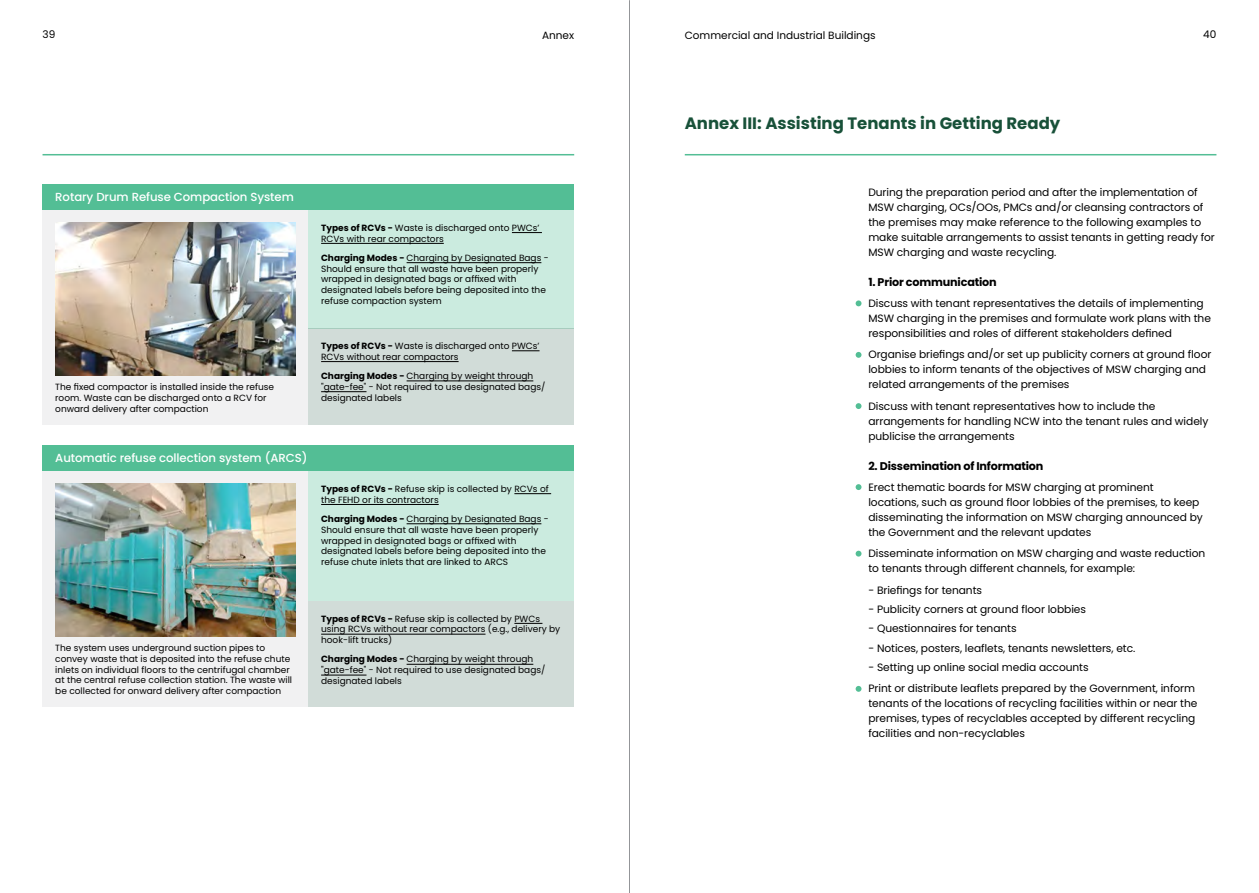
<style>
.page{position:relative;width:1259px;height:893px;background:#fff}
.page>*{position:absolute;margin:0;border:0;box-sizing:border-box;transform-origin:0 0}
.t1{font:700 16.5px "Poppins";color:#185139}
.t2{font:500 11.7px "Poppins";letter-spacing:-.005em;color:#fff}
.t3{font:700 11.25px "Poppins";letter-spacing:-.015em;color:#000}
.t4{font:10.65px/15px "Poppins";letter-spacing:-.005em;color:#000}
.t5{font:10.5px "Poppins";color:#000}
.t6{font:9px/10.8px "Poppins";color:#000}
.s1{font-weight:700}
</style>
<div class="page">
<hr style="left:43px;top:154px;width:531px;height:1px;background:#53be95">
<hr style="left:685px;top:154px;width:531px;height:1px;background:#53be95">
<svg style="left:855px;top:300px;width:6px;height:6px"></svg>
<svg style="left:855px;top:352px;width:6px;height:6px"></svg>
<svg style="left:855px;top:403px;width:6px;height:6px"></svg>
<svg style="left:855px;top:484px;width:6px;height:6px"></svg>
<svg style="left:855px;top:551px;width:6px;height:6px"></svg>
<svg style="left:855px;top:686px;width:6px;height:6px"></svg>
<div style="left:308px;top:210px;width:266px;height:118px;background:#cbebdf"></div>
<div style="left:308px;top:471px;width:266px;height:130px;background:#cbebdf"></div>
<div style="left:308px;top:328px;width:266px;height:97px;background:#d1dcd8"></div>
<div style="left:308px;top:601px;width:266px;height:106px;background:#d1dcd8"></div>
<div style="left:43px;top:210px;width:265px;height:215px;background:#f1f1f2"></div>
<div style="left:43px;top:471px;width:265px;height:236px;background:#f1f1f2"></div>
<hr style="left:512px;top:232px;width:30px;height:1px;background:#000">
<hr style="left:321px;top:243px;width:123px;height:1px;background:#000">
<hr style="left:406px;top:262px;width:135px;height:1px;background:#000">
<hr style="left:514px;top:493px;width:37px;height:1px;background:#000">
<hr style="left:321px;top:504px;width:118px;height:1px;background:#000">
<hr style="left:406px;top:523px;width:135px;height:1px;background:#000">
<svg style="left:512px;top:351px;width:27px;height:1px"></svg>
<hr style="left:321px;top:361px;width:137px;height:1px;background:#000">
<hr style="left:406px;top:381px;width:127px;height:1px;background:#000">
<hr style="left:321px;top:391px;width:45px;height:1px;background:#000">
<svg style="left:514px;top:623px;width:28px;height:1px"></svg>
<hr style="left:321px;top:634px;width:164px;height:1px;background:#000">
<hr style="left:406px;top:664px;width:127px;height:1px;background:#000">
<hr style="left:321px;top:675px;width:45px;height:1px;background:#000">
<div style="left:43px;top:185px;width:531px;height:25px;background:#53be95"></div>
<div style="left:43px;top:446px;width:531px;height:25px;background:#53be95"></div>
<img style="left:55px;top:223px;width:241px;height:152px">
<img style="left:55px;top:484px;width:241px;height:152px">
<hr style="left:629px;top:0;width:1px;height:893px;background:#939598">
<p class="t5" style="left:43px;top:28px;width:14px">39</p>
<p class="t5" style="left:542px;top:29px;width:34px">Annex</p>
<p class="t5" style="left:1203px;top:28px;width:15px">40</p>
<p class="t5" style="left:685px;top:29px;width:192px">Commercial and Industrial Buildings</p>
<p class="t2" style="left:55px;top:190px;width:240px">Rotary Drum Refuse Compaction System</p>
<p class="t6" style="left:55px;top:381px;width:220px">The fixed compactor is installed inside the refuse room. Waste can be discharged onto a RCV for onward delivery after compaction</p>
<p class="t2" style="left:55px;top:452px;width:254px">Automatic refuse collection system (ARCS)</p>
<p class="t6" style="left:321px;top:222px;width:220px"><span class="s1">Types of RCVs -</span> Waste is discharged onto PWCs’<br>RCVs with rear compactors</p>
<p class="t6" style="left:321px;top:252px;width:229px"><span class="s1">Charging Modes -</span> Charging by Designated Bags - Should ensure that all waste have been properly wrapped in designated bags or affixed with designated labels before being deposited into the refuse compaction system</p>
<p class="t6" style="left:321px;top:340px;width:220px"><span class="s1">Types of RCVs -</span> Waste is discharged onto PWCs’<br>RCVs without rear compactors</p>
<p class="t6" style="left:321px;top:371px;width:226px"><span class="s1">Charging Modes -</span> Charging by weight through "gate-fee" - Not required to use designated bags/ designated labels</p>
<p class="t6" style="left:321px;top:483px;width:229px"><span class="s1">Types of RCVs -</span> Refuse skip is collected by RCVs of the FEHD or its contractors</p>
<p class="t6" style="left:321px;top:513px;width:229px"><span class="s1">Charging Modes -</span> Charging by Designated Bags - Should ensure that all waste have been properly wrapped in designated bags or affixed with designated labels before being deposited into the refuse chute inlets that are linked to ARCS</p>
<p class="t6" style="left:55px;top:642px;width:238px">The system uses underground suction pipes to convey waste that is deposited into the refuse chute inlets on individual floors to the centrifugal chamber at the central refuse collection station. The waste will be collected for onward delivery after compaction</p>
<p class="t6" style="left:321px;top:613px;width:241px"><span class="s1">Types of RCVs -</span> Refuse skip is collected by PWCs using RCVs without rear compactors (e.g., delivery by hook-lift trucks)</p>
<p class="t6" style="left:321px;top:654px;width:226px"><span class="s1">Charging Modes -</span> Charging by weight through "gate-fee" - Not required to use designated bags/ designated labels</p>
<h1 class="t1" style="left:685px;top:114px;width:377px">Annex III: Assisting Tenants in Getting Ready</h1>
<p class="t4" style="left:868px;top:185px;width:348px">During the preparation period and after the implementation of MSW charging, OCs/OOs, PMCs and/or cleansing contractors of the premises may make reference to the following examples to make suitable arrangements to assist tenants in getting ready for MSW charging and waste recycling.</p>
<p class="t3" style="left:868px;top:275px;width:130px">1. Prior communication</p>
<p class="t4" style="left:868px;top:296px;width:344px">Discuss with tenant representatives the details of implementing<br>MSW charging in the premises and formulate work plans with the responsibilities and roles of different stakeholders defined</p>
<p class="t4" style="left:868px;top:347px;width:344px">Organise briefings and/or set up publicity corners at ground floor lobbies to inform tenants of the objectives of MSW charging and related arrangements of the premises</p>
<p class="t4" style="left:868px;top:399px;width:341px">Discuss with tenant representatives how to include the arrangements for handling NCW into the tenant rules and widely publicise the arrangements</p>
<p class="t3" style="left:868px;top:459px;width:177px">2. Dissemination of Information</p>
<p class="t4" style="left:868px;top:480px;width:336px">Erect thematic boards for MSW charging at prominent locations, such as ground floor lobbies of the premises, to keep disseminating the information on MSW charging announced by the Government and the relevant updates</p>
<p class="t4" style="left:868px;top:546px;width:338px">Disseminate information on MSW charging and waste reduction to tenants through different channels, for example:</p>
<p class="t4" style="left:868px;top:583px;width:115px">- Briefings for tenants</p>
<p class="t4" style="left:868px;top:602px;width:219px">- Publicity corners at ground floor lobbies</p>
<p class="t4" style="left:868px;top:621px;width:150px">- Questionnaires for tenants</p>
<p class="t4" style="left:868px;top:640px;width:268px">- Notices, posters, leaflets, tenants newsletters, etc.</p>
<p class="t4" style="left:868px;top:656px;width:328px;line-height:21.3px">- Setting up online social media accounts<br>Print or distribute leaflets prepared by the Government, inform</p>
<p class="t4" style="left:868px;top:696px;width:330px">tenants of the locations of recycling facilities within or near the premises, types of recyclables accepted by different recycling facilities and non-recyclables</p>
</div>
